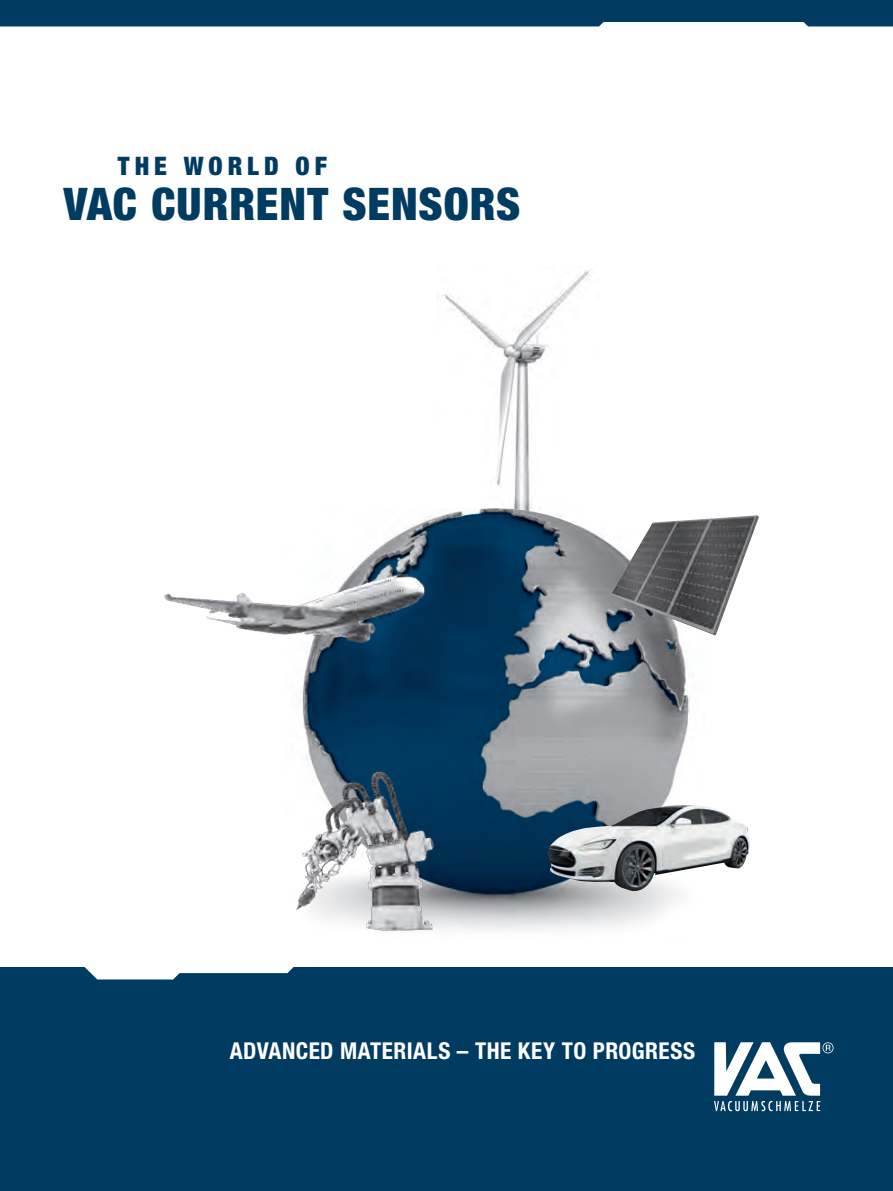
<style>
.page{position:relative;width:893px;height:1191px;background:#fff}
.page>*{position:absolute;margin:0;border:0;box-sizing:border-box;transform-origin:0 0}
.t1{font:900 condensed 45px "Helvetica Neue LT Pro";letter-spacing:.02em;color:#003b62}
.t2{font:900 condensed 25.5px "Helvetica Neue LT Pro";letter-spacing:.195em;color:#003b62}
.t3{font:700 condensed 23.25px "Helvetica Neue LT Pro";letter-spacing:.02em;color:#fff}
</style>
<div class="page">
<img style="left:442px;top:269px;width:149px;height:238px">
<img style="left:302px;top:507px;width:389px;height:423px">
<img style="left:610px;top:515px;width:149px;height:120px">
<img style="left:296px;top:770px;width:153px;height:161px">
<img style="left:164px;top:514px;width:298px;height:189px">
<img style="left:548px;top:805px;width:202px;height:87px">
<div style="left:0;top:0;width:893px;height:26px;background:#003b62"></div>
<div style="left:0;top:999px;width:893px;height:192px;background:#003b62"></div>
<svg style="left:714px;top:1101px;width:106px;height:10px"></svg>
<svg style="left:714px;top:1042px;width:119px;height:53px"></svg>
<div style="left:0;top:967px;width:893px;height:32px;background:#003b62"></div>
<p class="t2" style="left:118px;top:150px;width:211px">THE WORLD OF</p>
<h1 class="t1" style="left:64px;top:177px;width:458px">VAC CURRENT SENSORS</h1>
<p class="t3" style="left:230px;top:1036px;width:467px">ADVANCED MATERIALS – THE KEY TO PROGRESS</p>
</div>
